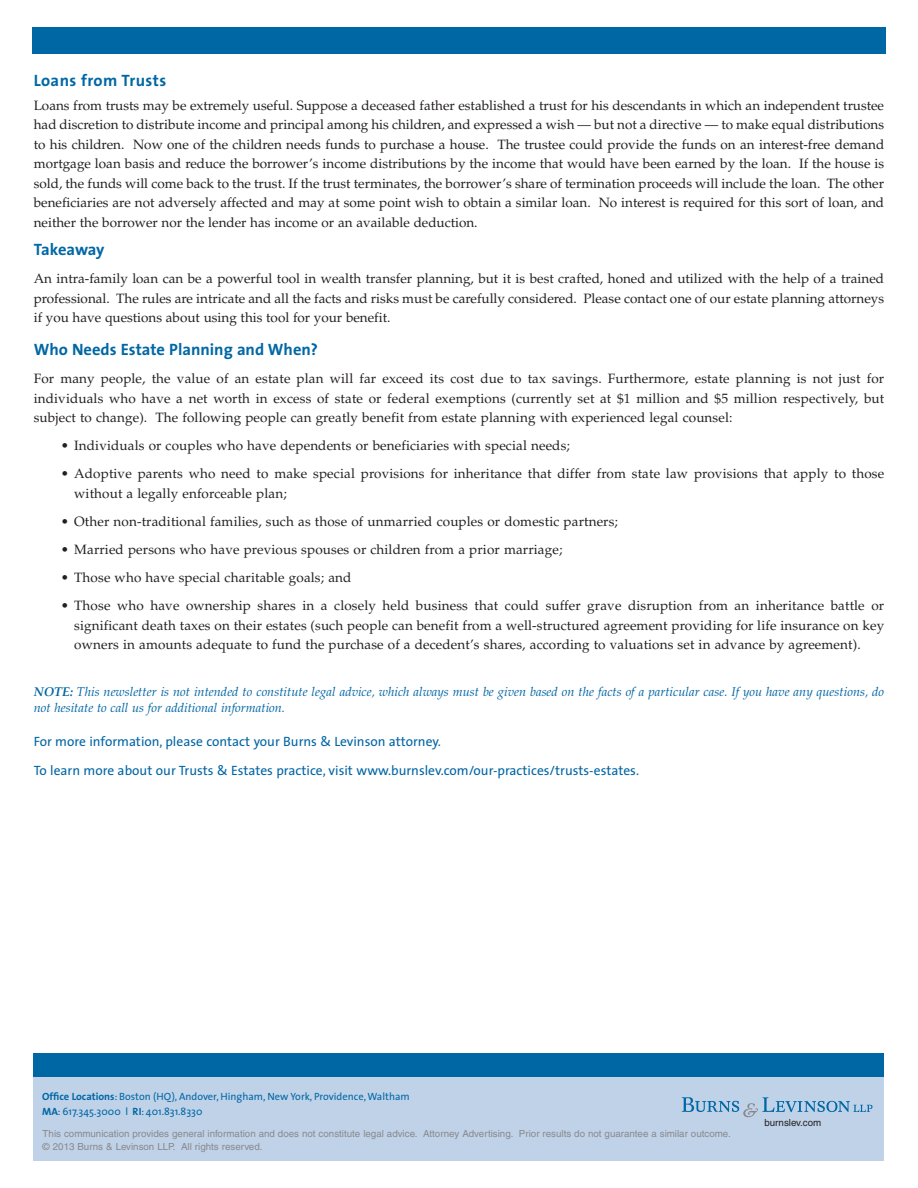
<style>
.page{position:relative;width:918px;height:1188px;background:#fff}
.page>*{position:absolute;margin:0;border:0;box-sizing:border-box;transform-origin:0 0}
.Body{font:700 16.5px "The Sans";color:#0067a5}
.B_headline{font:700 16.5px "The Sans";letter-spacing:.025em;color:#0067a5}
.Body-2{font:13.5px/19.5px "Palatino";letter-spacing:.01em;color:#231f20;text-align:justify}
.t1{font:13.5px "The Sans";color:#0065a4}
.Body-3{font:italic 12.75px/15.3px "Palatino";color:#0065a4}
.t2{font:10.5px "The Sans";color:#0067a5}
.t3{font:9.75px/13.5px "Helvetica";color:#87898c}
.t4{font:9.75px "Helvetica";color:#231f20}
.s1{font-weight:700}
</style>
<div class="page">
<div style="left:32px;top:27px;width:853px;height:27px;background:#0067a5"></div>
<div style="left:34px;top:1070px;width:850px;height:91px;background:#c0d2e8"></div>
<div style="left:34px;top:1053px;width:850px;height:23px;background:#0067a5"></div>
<svg style="left:682px;top:1097px;width:191px;height:20px"></svg>
<p class="B_headline" style="left:34px;top:70px;width:134px">Loans from Trusts</p>
<p class="Body-2" style="left:34px;top:96px;width:852px">Loans from trusts may be extremely useful. Suppose a deceased father established a trust for his descendants in which an independent trustee had discretion to distribute income and principal among his children, and expressed a wish — but not a directive — to make equal distributions to his children. Now one of the children needs funds to purchase a house. The trustee could provide the funds on an interest-free demand mortgage loan basis and reduce the borrower’s income distributions by the income that would have been earned by the loan. If the house is sold, the funds will come back to the trust. If the trust terminates, the borrower’s share of termination proceeds will include the loan. The other beneficiaries are not adversely affected and may at some point wish to obtain a similar loan. No interest is required for this sort of loan, and neither the borrower nor the lender has income or an available deduction.</p>
<p class="Body" style="left:34px;top:239px;width:72px">Takeaway</p>
<p class="Body-2" style="left:34px;top:269px;width:852px">An intra-family loan can be a powerful tool in wealth transfer planning, but it is best crafted, honed and utilized with the help of a trained professional. The rules are intricate and all the facts and risks must be carefully considered. Please contact one of our estate planning attorneys if you have questions about using this tool for your benefit.</p>
<p class="Body" style="left:34px;top:339px;width:286px">Who Needs Estate Planning and When?</p>
<p class="Body-2" style="left:34px;top:369px;width:852px">For many people, the value of an estate plan will far exceed its cost due to tax savings. Furthermore, estate planning is not just for individuals who have a net worth in excess of state or federal exemptions (currently set at $1 million and $5 million respectively, but subject to change). The following people can greatly benefit from estate planning with experienced legal counsel:</p>
<p class="Body-2" style="left:61px;top:436px;width:511px">• Individuals or couples who have dependents or beneficiaries with special needs;</p>
<p class="Body-2" style="left:74px;top:464px;width:812px;text-indent:-14px">• Adoptive parents who need to make special provisions for inheritance that differ from state law provisions that apply to those without a legally enforceable plan;</p>
<p class="Body-2" style="left:61px;top:512px;width:559px">• Other non-traditional families, such as those of unmarried couples or domestic partners;</p>
<p class="Body-2" style="left:61px;top:540px;width:503px">• Married persons who have previous spouses or children from a prior marriage;</p>
<p class="Body-2" style="left:61px;top:568px;width:292px">• Those who have special charitable goals; and</p>
<p class="Body-2" style="left:74px;top:596px;width:811px;text-indent:-14px">• Those who have ownership shares in a closely held business that could suffer grave disruption from an inheritance battle or significant death taxes on their estates (such people can benefit from a well-structured agreement providing for life insurance on key owners in amounts adequate to fund the purchase of a decedent’s shares, according to valuations set in advance by agreement).</p>
<p class="Body-3" style="left:34px;top:685px;width:852px"><span class="s1">NOTE:</span> This newsletter is not intended to constitute legal advice, which always must be given based on the facts of a particular case. If you have any questions, do not hesitate to call us for additional information.</p>
<p class="t1" style="left:34px;top:733px;width:409px">For more information, please contact your Burns &amp; Levinson attorney.</p>
<p class="t1" style="left:34px;top:762px;width:607px">To learn more about our Trusts &amp; Estates practice, visit www.burnslev.com/our-practices/trusts-estates.</p>
<p class="t2" style="left:42px;top:1090px;width:369px"><span class="s1">Office Locations</span>: Boston (HQ), Andover, Hingham, New York, Providence, Waltham</p>
<p class="t2" style="left:42px;top:1105px;width:162px"><span class="s1">MA</span>: 617.345.3000 l <span class="s1">RI</span>: 401.831.8330</p>
<p class="t3" style="left:43px;top:1127px;width:690px">This communication provides general information and does not constitute legal advice. Attorney Advertising. Prior results do not guarantee a similar outcome. © 2013 Burns &amp; Levinson LLP. All rights reserved.</p>
<p class="t4" style="left:764px;top:1117px;width:58px">burnslev.com</p>
</div>
